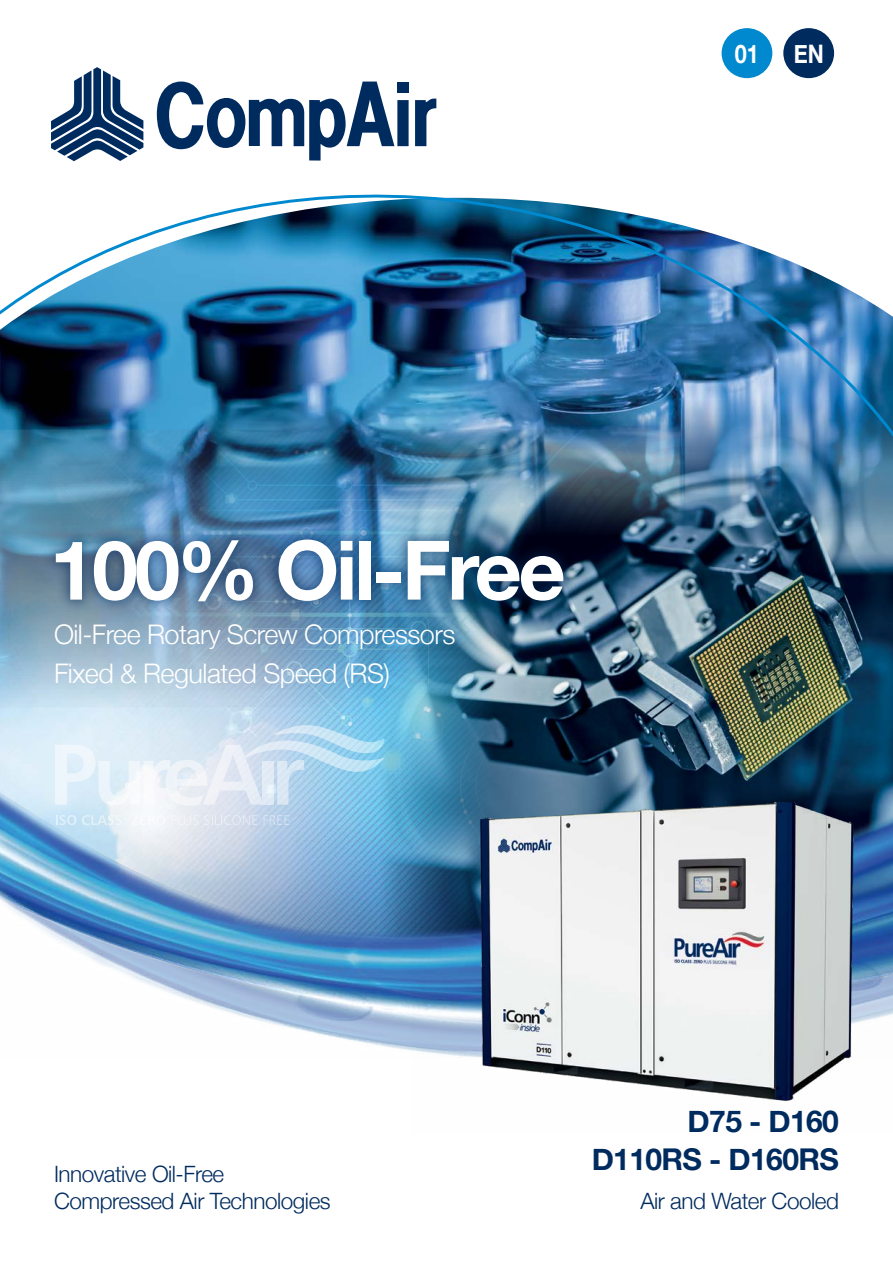
<style>
.page{position:relative;width:893px;height:1263px;background:#fff}
.page>*{position:absolute;margin:0;border:0;box-sizing:border-box;transform-origin:0 0}
.t1{font:700 82.2px "Helvetica Neue";letter-spacing:-.04em;color:#fff}
.t2{font:700 30px/38.4px "Helvetica Neue";letter-spacing:-.02em;color:#002b5f;text-align:right}
.t3{font:300 27px/38.4px "Helvetica Neue";letter-spacing:-.02em;color:#fff}
.t4{font:700 25.5px "Helvetica Neue";color:#fff;scale:.85 1}
.t5{font:300 22.5px/27px "Helvetica Neue";letter-spacing:-.02em;color:#002b5f}
</style>
<div class="page">
<img style="left:0;top:728px;width:893px;height:322px">
<img style="left:411px;top:739px;width:482px;height:363px">
<svg style="left:56px;top:815px;width:20px;height:10px"></svg>
<svg style="left:82px;top:815px;width:83px;height:10px"></svg>
<svg style="left:171px;top:815px;width:86px;height:10px"></svg>
<svg style="left:264px;top:815px;width:25px;height:10px"></svg>
<svg style="left:55px;top:728px;width:330px;height:78px;background:#cfe5f3"></svg>
<img style="left:0;top:137px;width:893px;height:591px">
<div style="left:783px;top:27px;width:52px;height:52px;background:#002b5f;border-radius:50%"></div>
<div style="left:782px;top:27px;width:54px;height:53px;border:1px solid #fff;border-radius:50%"></div>
<div style="left:721px;top:27px;width:52px;height:52px;background:#0089cf;border-radius:50%"></div>
<div style="left:720px;top:27px;width:54px;height:53px;border:1px solid #fff;border-radius:50%"></div>
<div style="left:397px;top:82px;width:12px;height:10px;background:#002b5f"></div>
<svg style="left:415px;top:98px;width:21px;height:48px"></svg>
<div style="left:397px;top:100px;width:12px;height:46px;background:#002b5f"></div>
<svg style="left:157px;top:82px;width:237px;height:79px"></svg>
<svg style="left:51px;top:67px;width:92px;height:94px"></svg>
<div style="left:42px;top:525px;width:535px;height:90px;background:#002b5f;opacity:.6"></div>
<p class="t4" style="left:735px;top:34px;width:30px">01</p>
<p class="t4" style="left:794px;top:34px;width:37px">EN</p>
<h1 class="t1" style="left:50px;top:506px;width:517px">100% Oil-Free</h1>
<p class="t3" style="left:54px;top:613px;width:403px">Oil-Free Rotary Screw Compressors<br>Fixed &amp; Regulated Speed (RS)</p>
<p class="t5" style="left:54px;top:1158px;width:278px">Innovative Oil-Free<br>Compressed Air Technologies</p>
<h2 class="t2" style="left:592px;top:1102px;width:249px">D75 - D160<br>D110RS - D160RS</h2>
<p class="t5" style="left:640px;top:1185px;width:200px">Air and Water Cooled</p>
</div>
